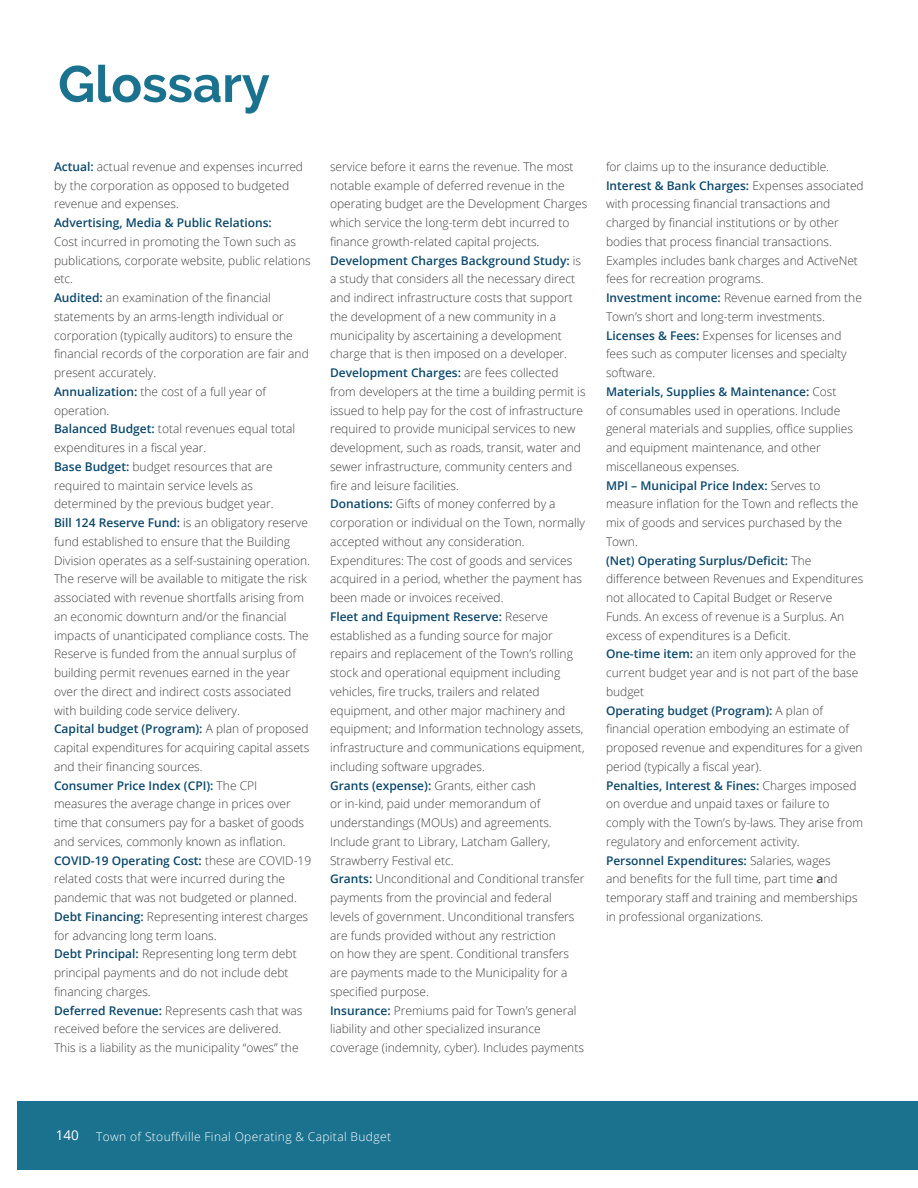
<style>
.page{position:relative;width:918px;height:1188px;background:#fff}
.page>*{position:absolute;margin:0;border:0;box-sizing:border-box;transform-origin:0 0}
.welcome_page_title{font:700 51px "Raleway";color:#1b728e}
.t1{font:13.5px "Open Sans";color:#fff}
.Main_content_tab{font:300 12px/18.8px "Open Sans";color:#3e3e3f}
.t2{font:300 12px "Open Sans";letter-spacing:.03em;color:#fff}
.s1{font-weight:600;color:#0b486c}
.s2{font-weight:600}
</style>
<div class="page">
<div style="left:17px;top:1101px;width:901px;height:68px;background:#1b728e"></div>
<h3 class="welcome_page_title" style="left:58px;top:55px;width:213px">Glossary</h3>
<p class="Main_content_tab" style="left:54px;top:157px;width:251px"><span class="s1">Actual:</span> actual revenue and expenses incurred by the corporation as opposed to budgeted revenue and expenses.</p>
<p class="Main_content_tab" style="left:54px;top:213px;width:258px"><span class="s1">Advertising, Media &amp; Public Relations:<br></span>Cost incurred in promoting the Town such as publications, corporate website, public relations etc.</p>
<p class="Main_content_tab" style="left:54px;top:288px;width:256px"><span class="s1">Audited:</span> an examination of the financial statements by an arms-length individual or corporation (typically auditors) to ensure the financial records of the corporation are fair and present accurately.</p>
<p class="Main_content_tab" style="left:54px;top:382px;width:214px"><span class="s1">Annualization:</span> the cost of a full year of operation.</p>
<p class="Main_content_tab" style="left:54px;top:419px;width:243px"><span class="s1">Balanced Budget:</span> total revenues equal total expenditures in a fiscal year.</p>
<p class="Main_content_tab" style="left:54px;top:457px;width:221px"><span class="s1">Base Budget:</span> budget resources that are required to maintain service levels as determined by the previous budget year.</p>
<p class="Main_content_tab" style="left:54px;top:513px;width:258px"><span class="s1">Bill 124 Reserve Fund:</span> is an obligatory reserve fund established to ensure that the Building Division operates as a self-sustaining operation.<br>The reserve will be available to mitigate the risk associated with revenue shortfalls arising from an economic downturn and/or the financial impacts of unanticipated compliance costs. The Reserve is funded from the annual surplus of building permit revenues earned in the year over the direct and indirect costs associated with building code service delivery.</p>
<p class="Main_content_tab" style="left:54px;top:719px;width:257px;text-align:justify"><span class="s1">Capital budget (Program):</span> A plan of proposed capital expenditures for acquiring capital assets and their financing sources.</p>
<p class="Main_content_tab" style="left:54px;top:775px;width:252px"><span class="s1">Consumer Price Index (CPI):</span> The CPI measures the average change in prices over time that consumers pay for a basket of goods and services, commonly known as inflation.</p>
<p class="Main_content_tab" style="left:54px;top:850px;width:259px"><span class="s1">COVID-19 Operating Cost:</span> these are COVID-19 related costs that were incurred during the pandemic that was not budgeted or planned.</p>
<p class="Main_content_tab" style="left:54px;top:907px;width:256px"><span class="s1">Debt Financing:</span> Representing interest charges for advancing long term loans.</p>
<p class="Main_content_tab" style="left:54px;top:944px;width:244px"><span class="s1">Debt Principal:</span> Representing long term debt principal payments and do not include debt financing charges.</p>
<p class="Main_content_tab" style="left:54px;top:1000px;width:250px"><span class="s1">Deferred Revenue:</span> Represents cash that was received before the services are delivered.<br>This is a liability as the municipality “owes” the</p>
<p class="Main_content_tab" style="left:330px;top:157px;width:259px">service before it earns the revenue. The most notable example of deferred revenue in the operating budget are the Development Charges which service the long-term debt incurred to finance growth-related capital projects.</p>
<p class="Main_content_tab" style="left:330px;top:251px;width:253px"><span class="s1">Development Charges Background Study:</span> is a study that considers all the necessary direct and indirect infrastructure costs that support the development of a new community in a municipality by ascertaining a development charge that is then imposed on a developer.</p>
<p class="Main_content_tab" style="left:330px;top:363px;width:257px"><span class="s1">Development Charges:</span> are fees collected from developers at the time a building permit is issued to help pay for the cost of infrastructure required to provide municipal services to new development, such as roads, transit, water and sewer infrastructure, community centers and fire and leisure facilities.</p>
<p class="Main_content_tab" style="left:330px;top:494px;width:257px"><span class="s1">Donations:</span> Gifts of money conferred by a corporation or individual on the Town, normally accepted without any consideration.</p>
<p class="Main_content_tab" style="left:330px;top:550px;width:253px">Expenditures: The cost of goods and services acquired in a period, whether the payment has been made or invoices received.</p>
<p class="Main_content_tab" style="left:330px;top:607px;width:256px"><span class="s1">Fleet and Equipment Reserve:</span> Reserve established as a funding source for major repairs and replacement of the Town’s rolling stock and operational equipment including vehicles, fire trucks, trailers and related equipment, and other major machinery and equipment; and Information technology assets, infrastructure and communications equipment, including software upgrades.</p>
<p class="Main_content_tab" style="left:330px;top:775px;width:223px"><span class="s1">Grants (expense):</span> Grants, either cash<br>or in-kind, paid under memorandum of understandings (MOUs) and agreements.<br>Include grant to Library, Latcham Gallery, Strawberry Festival etc.</p>
<p class="Main_content_tab" style="left:330px;top:869px;width:256px"><span class="s1">Grants:</span> Unconditional and Conditional transfer payments from the provincial and federal levels of government. Unconditional transfers are funds provided without any restriction<br>on how they are spent. Conditional transfers are payments made to the Municipality for a specified purpose.</p>
<p class="Main_content_tab" style="left:330px;top:1000px;width:256px"><span class="s1">Insurance:</span> Premiums paid for Town’s general liability and other specialized insurance coverage (indemnity, cyber). Includes payments</p>
<p class="Main_content_tab" style="left:606px;top:157px;width:225px">for claims up to the insurance deductible.</p>
<p class="Main_content_tab" style="left:606px;top:176px;width:259px"><span class="s1">Interest &amp; Bank Charges:</span> Expenses associated with processing financial transactions and charged by financial institutions or by other bodies that process financial transactions.<br>Examples includes bank charges and ActiveNet fees for recreation programs.</p>
<p class="Main_content_tab" style="left:606px;top:288px;width:257px"><span class="s1">Investment income:</span> Revenue earned from the<br>Town’s short and long-term investments.</p>
<p class="Main_content_tab" style="left:606px;top:326px;width:242px"><span class="s1">Licenses &amp; Fees:</span> Expenses for licenses and fees such as computer licenses and specialty software.</p>
<p class="Main_content_tab" style="left:606px;top:382px;width:248px"><span class="s1">Materials, Supplies &amp; Maintenance:</span> Cost<br>of consumables used in operations. Include general materials and supplies, office supplies and equipment maintenance, and other miscellaneous expenses.</p>
<p class="Main_content_tab" style="left:606px;top:475px;width:254px"><span class="s1">MPI – Municipal Price Index:</span> Serves to measure inflation for the Town and reflects the mix of goods and services purchased by the Town.</p>
<p class="Main_content_tab" style="left:606px;top:550px;width:259px"><span class="s1">(Net) Operating Surplus/Deficit:</span> The difference between Revenues and Expenditures not allocated to Capital Budget or Reserve Funds. An excess of revenue is a Surplus. An excess of expenditures is a Deficit.</p>
<p class="Main_content_tab" style="left:606px;top:644px;width:254px"><span class="s1">One-time item:</span> an item only approved for the current budget year and is not part of the base budget</p>
<p class="Main_content_tab" style="left:606px;top:700px;width:258px"><span class="s1">Operating budget (Program):</span> A plan of financial operation embodying an estimate of proposed revenue and expenditures for a given period (typically a fiscal year).</p>
<p class="Main_content_tab" style="left:606px;top:775px;width:259px"><span class="s1">Penalties, Interest &amp; Fines:</span> Charges imposed on overdue and unpaid taxes or failure to comply with the Town’s by-laws. They arise from regulatory and enforcement activity.</p>
<p class="Main_content_tab" style="left:606px;top:850px;width:253px"><span class="s1">Personnel Expenditures:</span> Salaries, wages<br>and benefits for the full time, part time <span class="s2">a</span>nd temporary staff and training and memberships in professional organizations.</p>
<p class="t1" style="left:56px;top:1126px;width:25px">140</p>
<p class="t2" style="left:96px;top:1129px;width:296px">Town of Stouffville Final Operating &amp; Capital Budget</p>
</div>
